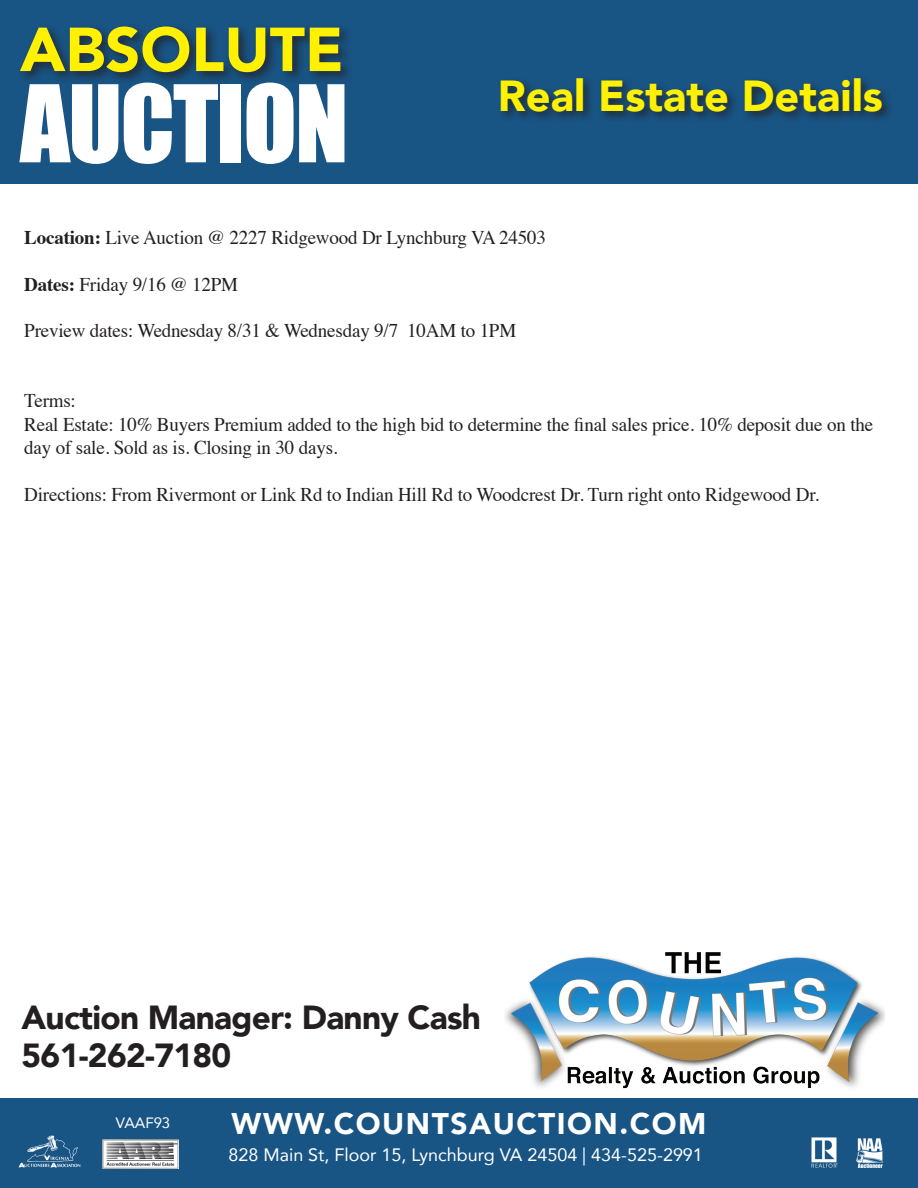
<style>
.page{position:relative;width:918px;height:1188px;background:#fff}
.page>*{position:absolute;margin:0;border:0;box-sizing:border-box;transform-origin:0 0}
.t1{font:98.85px "Impact";letter-spacing:-.02em;color:#fff}
.t2{font:900 61.35px "Avenir";color:#fff101}
.t3{font:900 43.35px "Avenir";color:#fff101}
.t4{font:900 33.3px/37.5px "Avenir";letter-spacing:-.02em;color:#231f20}
.t5{font:900 29.85px "Avenir";letter-spacing:.05em;color:#fff}
.t6{font:19.5px/23.2px "Times";letter-spacing:-.01em;color:#231f20}
.t7{font:18px "Avenir";color:#fff}
.t8{font:15px "Avenir";color:#fff}
.s1{font-weight:700}
</style>
<div class="page">
<div style="left:0;top:1099px;width:918px;height:89px;background:#185484"></div>
<img style="left:18px;top:1135px;width:63px;height:33px">
<img style="left:856px;top:1139px;width:27px;height:28px">
<img style="left:811px;top:1137px;width:27px;height:31px">
<img style="left:103px;top:1139px;width:76px;height:30px">
<div style="left:0;top:0;width:918px;height:184px;background:#185484"></div>
<div style="left:18px;top:23px;width:336px;height:63px;background:#231f20;opacity:.75"></div>
<div style="left:498px;top:75px;width:396px;height:49px;background:#231f20;opacity:.75"></div>
<img style="left:504px;top:952px;width:381px;height:147px">
<h2 class="t2" style="left:20px;top:-3px;width:325px">ABSOLUTE</h2>
<h1 class="t1" style="left:20px;top:47px;width:330px">AUCTION</h1>
<h3 class="t3" style="left:498px;top:59px;width:387px">Real Estate Details</h3>
<p class="t6" style="left:24px;top:224px;width:523px"><span class="s1">Location:</span> Live Auction @ 2227 Ridgewood Dr Lynchburg VA 24503</p>
<p class="t6" style="left:24px;top:271px;width:215px"><span class="s1">Dates:</span> Friday 9/16 @ 12PM</p>
<p class="t6" style="left:24px;top:317px;width:494px">Preview dates: Wednesday 8/31 &amp; Wednesday 9/7 10AM to 1PM</p>
<p class="t6" style="left:24px;top:387px;width:850px">Terms:<br>Real Estate: 10% Buyers Premium added to the high bid to determine the final sales price. 10% deposit due on the day of sale. Sold as is. Closing in 30 days.</p>
<p class="t6" style="left:24px;top:481px;width:796px">Directions: From Rivermont or Link Rd to Indian Hill Rd to Woodcrest Dr. Turn right onto Ridgewood Dr.</p>
<h3 class="t4" style="left:22px;top:998px;width:461px">Auction Manager: Danny Cash<br>561-262-7180</h3>
<p class="t8" style="left:116px;top:1111px;width:56px">VAAF93</p>
<h3 class="t5" style="left:232px;top:1098px;width:476px">WWW.COUNTSAUCTION.COM</h3>
<p class="t7" style="left:229px;top:1140px;width:476px">828 Main St, Floor 15, Lynchburg VA 24504 | 434-525-2991</p>
</div>
